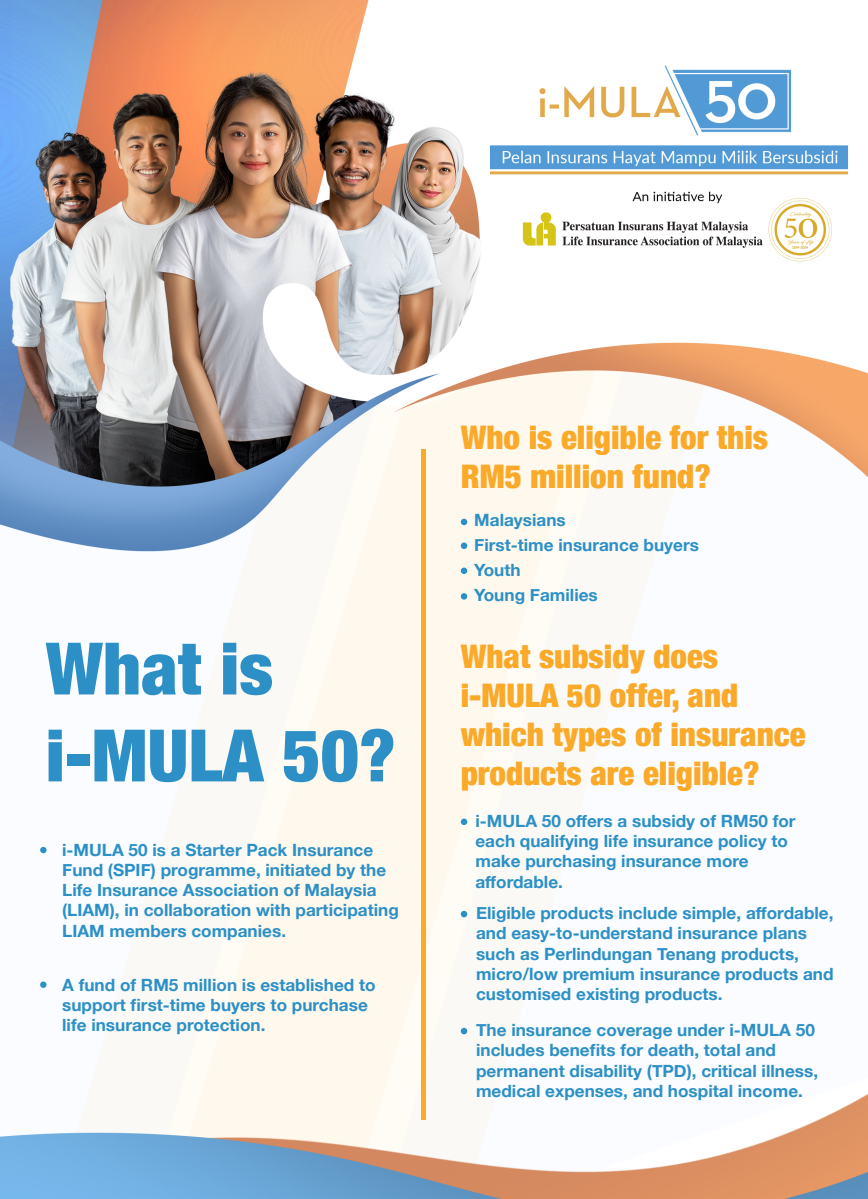
<style>
.page{position:relative;width:868px;height:1199px;background:#fff}
.page>*{position:absolute;margin:0;border:0;box-sizing:border-box;transform-origin:0 0}
.t1{font:900 condensed 72.41px/86.9px "Helvetica Neue";color:#2c90c7}
.t2{font:900 condensed 32.48px/39px "Helvetica Neue";color:#faa928}
.t3{font:700 16.9px/20.3px "Helvetica Neue";color:#2c90c7}
</style>
<div class="page">
<img style="left:0;top:0;width:868px;height:1199px">
<div style="left:40px;top:847px;width:7px;height:6px;background:#2c90c7;border-radius:50%"></div>
<div style="left:40px;top:981px;width:7px;height:7px;background:#2c90c7;border-radius:50%"></div>
<svg style="left:461px;top:519px;width:6px;height:6px"></svg>
<div style="left:461px;top:542px;width:6px;height:7px;background:#2c90c7;border-radius:50%"></div>
<div style="left:461px;top:818px;width:6px;height:7px;background:#2c90c7;border-radius:50%"></div>
<svg style="left:461px;top:911px;width:6px;height:6px"></svg>
<div style="left:461px;top:567px;width:6px;height:7px;background:#2c90c7;border-radius:50%"></div>
<div style="left:461px;top:593px;width:6px;height:7px;background:#2c90c7;border-radius:50%"></div>
<svg style="left:461px;top:1028px;width:6px;height:6px"></svg>
<hr style="left:421px;top:449px;width:4px;height:670px;background:#faa928">
<h1 class="t1" style="left:46px;top:621px;width:351px">What is i-MULA 50?</h1>
<p class="t3" style="left:62px;top:840px;width:338px">i-MULA 50 is a Starter Pack Insurance Fund (SPIF) programme, initiated by the Life Insurance Association of Malaysia (LIAM), in collaboration with participating LIAM members companies.</p>
<p class="t3" style="left:62px;top:975px;width:315px">A fund of RM5 million is established to support first-time buyers to purchase life insurance protection.</p>
<h2 class="t2" style="left:461px;top:416px;width:309px">Who is eligible for this<br>RM5 million fund?</h2>
<p class="t3" style="left:474px;top:507px;width:226px;line-height:25px">Malaysians<br>First-time insurance buyers<br>Youth<br>Young Families</p>
<h2 class="t2" style="left:461px;top:635px;width:346px">What subsidy does i-MULA 50 offer, and which types of insurance products are eligible?</h2>
<p class="t3" style="left:475px;top:811px;width:322px">i-MULA 50 offers a subsidy of RM50 for each qualifying life insurance policy to make purchasing insurance more affordable.</p>
<p class="t3" style="left:476px;top:903px;width:359px">Eligible products include simple, affordable, and easy-to-understand insurance plans such as Perlindungan Tenang products, micro/low premium insurance products and customised existing products.</p>
<p class="t3" style="left:476px;top:1020px;width:344px">The insurance coverage under i-MULA 50 includes benefits for death, total and permanent disability (TPD), critical illness, medical expenses, and hospital income.</p>
</div>
